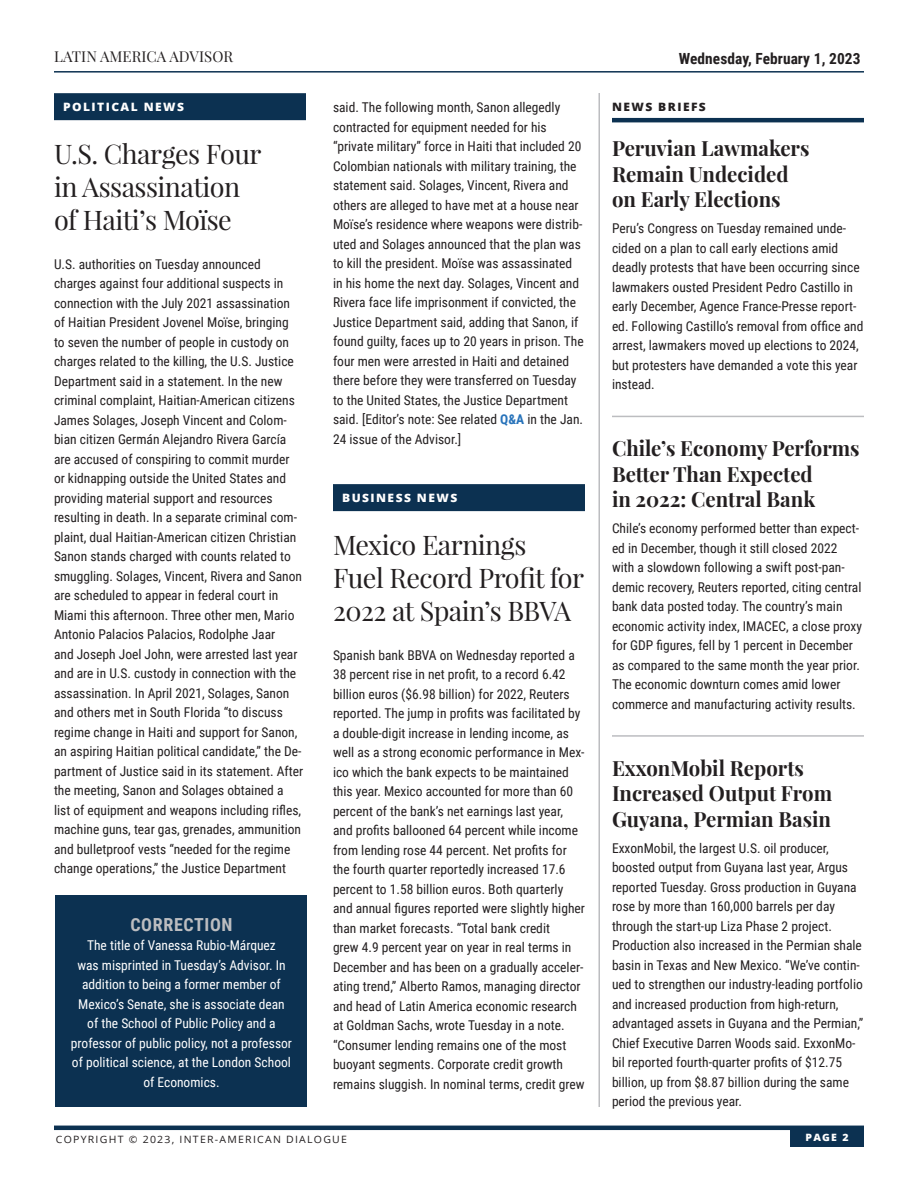
<style>
.page{position:relative;width:918px;height:1188px;background:#fff}
.page>*{position:absolute;margin:0;border:0;box-sizing:border-box;transform-origin:0 0}
.Subhead_18pt{font:27px/33px "Playfair Display";letter-spacing:-.02em;color:#231f20}
.Subhead-_14pt_-_BOLD{font:700 21px/25.5px "Playfair Display";color:#231f20}
.News_Briefs__Subhea{font:700 21px/25.5px "Playfair Display";color:#231f20}
.Correction_Title{font:700 18px "Roboto Condensed";letter-spacing:.035em;color:#bcbdc0}
.t1{font:700 15.3px "Roboto Condensed";letter-spacing:.005em;color:#231f20}
.t2{font:15px "Playfair Display";letter-spacing:.005em;color:#231f20}
.Subhead_18pt-2{font:13.5px/19.5px "Roboto Condensed";color:#231f20}
.News_Briefs__Subhea-2{font:13.5px/19.5px "Roboto Condensed";color:#231f20}
.Subhead-_14pt_-_BOLD-2{font:13.5px/19.5px "Roboto Condensed";color:#231f20}
.News_Briefs__Body_T{font:13.5px/19.5px "Roboto Condensed";color:#231f20}
.Correction_Body_Text{font:13.5px/19.5px "Roboto Condensed";color:#fff;text-align:center}
.Sections_-_with_Blue{font:800 11.55px "Open Sans";letter-spacing:.12em;color:#fff;scale:1.04 1}
.News_Briefs__Title{font:800 11.55px "Open Sans";letter-spacing:.12em;color:#231f20;scale:1.04 1}
.t3{font:10.05px "Open Sans";letter-spacing:.12em;color:#231f20;scale:1.04 1}
.t4{font:800 10.05px "Open Sans";color:#fff;scale:1.04 1}
.s1{font-weight:700;color:#2873ba}
</style>
<div class="page">
<hr style="left:54px;top:1126px;width:810px;height:4px;background:#0c3151">
<div style="left:790px;top:1129px;width:74px;height:18px;background:#0c3151"></div>
<hr style="left:54px;top:71px;width:810px;height:2px;background:#0c3151">
<hr style="left:612px;top:118px;width:252px;height:4px;background:#0c3151">
<hr style="left:612px;top:416px;width:252px;height:1px;background:#bcbdc0">
<hr style="left:612px;top:735px;width:252px;height:2px;background:#bcbdc0">
<div style="left:54px;top:93px;width:252px;height:27px;background:#0c3151"></div>
<div style="left:333px;top:484px;width:252px;height:27px;background:#0c3151"></div>
<hr style="left:598px;top:93px;width:2px;height:1014px;background:#bcbdc0">
<div style="left:56px;top:896px;width:252px;height:211px;background:#0c3151"></div>
<p class="t2" style="left:54px;top:47px;width:181px">LATIN AMERICA ADVISOR</p>
<p class="Sections_-_with_Blue" style="left:63px;top:98px;width:118px">POLITICAL NEWS</p>
<p class="Subhead_18pt" style="left:54px;top:137px;width:209px">U.S. Charges Four in Assassination of Haiti’s Moïse</p>
<p class="Subhead_18pt-2" style="left:54px;top:254px;width:251px">U.S. authorities on Tuesday announced charges against four additional suspects in connection with the July 2021 assassination of Haitian President Jovenel Moïse, bringing<br>to seven the number of people in custody on charges related to the killing, the U.S. Justice Department said in a statement. In the new criminal complaint, Haitian-American citizens James Solages, Joseph Vincent and Colom&shy;bian citizen Germán Alejandro Rivera García are accused of conspiring to commit murder or kidnapping outside the United States and providing material support and resources resulting in death. In a separate criminal com&shy;plaint, dual Haitian-American citizen Christian Sanon stands charged with counts related to smuggling. Solages, Vincent, Rivera and Sanon are scheduled to appear in federal court in Miami this afternoon. Three other men, Mario Antonio Palacios Palacios, Rodolphe Jaar<br>and Joseph Joel John, were arrested last year and are in U.S. custody in connection with the assassination. In April 2021, Solages, Sanon and others met in South Florida “to discuss regime change in Haiti and support for Sanon, an aspiring Haitian political candidate,” the De&shy;partment of Justice said in its statement. After the meeting, Sanon and Solages obtained a list of equipment and weapons including rifles, machine guns, tear gas, grenades, ammunition and bulletproof vests “needed for the regime change operations,” the Justice Department</p>
<p class="Correction_Title" style="left:130px;top:912px;width:104px">CORRECTION</p>
<p class="Correction_Body_Text" style="left:71px;top:935px;width:223px">The title of Vanessa Rubio-Márquez<br>was misprinted in Tuesday’s Advisor. In addition to being a former member of Mexico’s Senate, she is associate dean of the School of Public Policy and a professor of public policy, not a professor of political science, at the London School of Economics.</p>
<p class="Subhead_18pt-2" style="left:333px;top:97px;width:252px">said. The following month, Sanon allegedly contracted for equipment needed for his “private military” force in Haiti that included 20<br>Colombian nationals with military training, the statement said. Solages, Vincent, Rivera and others are alleged to have met at a house near Moïse’s residence where weapons were distrib&shy;uted and Solages announced that the plan was to kill the president. Moïse was assassinated in his home the next day. Solages, Vincent and Rivera face life imprisonment if convicted, the Justice Department said, adding that Sanon, if found guilty, faces up to 20 years in prison. The four men were arrested in Haiti and detained there before they were transferred on Tuesday to the United States, the Justice Department said. [Editor’s note: See related <span class="s1">Q&amp;A</span> in the Jan.<br>24 issue of the Advisor.]</p>
<p class="Sections_-_with_Blue" style="left:342px;top:489px;width:112px">BUSINESS NEWS</p>
<p class="Subhead_18pt" style="left:333px;top:528px;width:253px">Mexico Earnings<br>Fuel Record Profit for<br>2022 at Spain’s BBVA</p>
<p class="Subhead_18pt-2" style="left:333px;top:645px;width:254px">Spanish bank BBVA on Wednesday reported a 38 percent rise in net profit, to a record 6.42 billion euros ($6.98 billion) for 2022, Reuters reported. The jump in profits was facilitated by a double-digit increase in lending income, as well as a strong economic performance in Mex&shy;ico which the bank expects to be maintained this year. Mexico accounted for more than 60 percent of the bank’s net earnings last year, and profits ballooned 64 percent while income from lending rose 44 percent. Net profits for the fourth quarter reportedly increased 17.6 percent to 1.58 billion euros. Both quarterly and annual figures reported were slightly higher than market forecasts. “Total bank credit<br>grew 4.9 percent year on year in real terms in December and has been on a gradually acceler&shy;ating trend,” Alberto Ramos, managing director and head of Latin America economic research at Goldman Sachs, wrote Tuesday in a note. “Consumer lending remains one of the most buoyant segments. Corporate credit growth remains sluggish. In nominal terms, credit grew</p>
<p class="t1" style="left:679px;top:47px;width:183px">Wednesday, February 1, 2023</p>
<p class="News_Briefs__Title" style="left:612px;top:98px;width:92px">NEWS BRIEFS</p>
<p class="Subhead-_14pt_-_BOLD" style="left:612px;top:134px;width:199px">Peruvian Lawmakers<br>Remain Undecided on Early Elections</p>
<p class="News_Briefs__Body_T" style="left:612px;top:218px;width:253px">Peru’s Congress on Tuesday remained unde&shy;cided on a plan to call early elections amid deadly protests that have been occurring since lawmakers ousted President Pedro Castillo in early December, Agence France-Presse report&shy;ed. Following Castillo’s removal from office and arrest, lawmakers moved up elections to 2024, but protesters have demanded a vote this year instead.</p>
<p class="Subhead-_14pt_-_BOLD" style="left:612px;top:434px;width:249px">Chile’s Economy Performs<br>Better Than Expected<br>in 2022: Central Bank</p>
<p class="Subhead-_14pt_-_BOLD-2" style="left:612px;top:518px;width:252px">Chile’s economy performed better than expect&shy;ed in December, though it still closed 2022 with a slowdown following a swift post-pan&shy;demic recovery, Reuters reported, citing central bank data posted today. The country’s main economic activity index, IMACEC, a close proxy for GDP figures, fell by 1 percent in December as compared to the same month the year prior.<br>The economic downturn comes amid lower commerce and manufacturing activity results.</p>
<p class="News_Briefs__Subhea" style="left:612px;top:753px;width:222px">ExxonMobil Reports<br>Increased Output From<br>Guyana, Permian Basin</p>
<p class="News_Briefs__Subhea-2" style="left:612px;top:838px;width:253px">ExxonMobil, the largest U.S. oil producer, boosted output from Guyana last year, Argus reported Tuesday. Gross production in Guyana rose by more than 160,000 barrels per day through the start-up Liza Phase 2 project.<br>Production also increased in the Permian shale basin in Texas and New Mexico. “We’ve contin&shy;ued to strengthen our industry-leading portfolio and increased production from high-return, advantaged assets in Guyana and the Permian,” Chief Executive Darren Woods said. ExxonMo&shy;bil reported fourth-quarter profits of $12.75 billion, up from $8.87 billion during the same period the previous year.</p>
<p class="t3" style="left:56px;top:1132px;width:281px">COPYRIGHT © 2023, INTER-AMERICAN DIALOGUE</p>
<p class="t4" style="left:806px;top:1129px;width:43px">PAGE 2</p>
</div>
